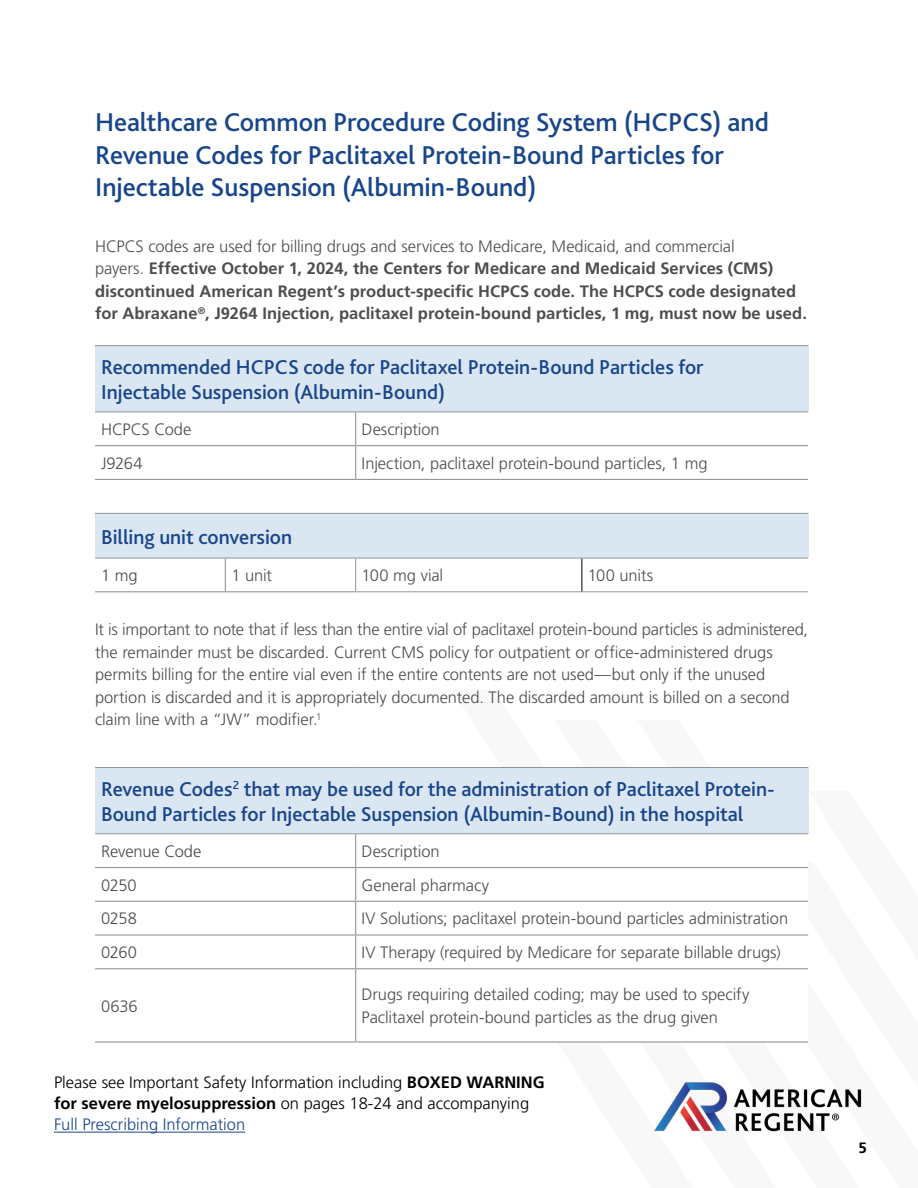
<style>
.page{position:relative;width:918px;height:1188px;background:#fff}
.page>*{position:absolute;margin:0;border:0;box-sizing:border-box;transform-origin:0 0}
.t1{font:500 27px/32.4px "Bliss";letter-spacing:-.005em;color:#18468a}
.t2{font:500 21px/25.2px "Bliss";letter-spacing:-.005em;color:#18468a}
.t3{font:300 16.5px/22.5px "Frutiger LT Pro";letter-spacing:-.005em;color:#4d4d4f}
.t4{font:700 16.5px/22.5px "Frutiger LT Pro";color:#4d4d4f}
.t5{font:300 16.5px/21px "Frutiger LT Pro";color:#000}
.t6{font:700 15px "Frutiger LT Pro";color:#000}
.s1{font-weight:300}
.s2{font-weight:700}
.s3{color:#18468a}
</style>
<div class="page">
<hr style="left:54px;top:1132px;width:191px;height:1px;background:#18468a">
<img style="left:654px;top:1082px;width:208px;height:50px">
<div style="left:95px;top:346px;width:713px;height:66px;background:#dbe6f3"></div>
<hr style="left:355px;top:412px;width:1px;height:33px;background:#939598">
<hr style="left:95px;top:445px;width:261px;height:1px;background:#939598">
<hr style="left:356px;top:445px;width:452px;height:1px;background:#939598">
<hr style="left:355px;top:446px;width:1px;height:33px;background:#939598">
<hr style="left:95px;top:479px;width:261px;height:1px;background:#939598">
<hr style="left:356px;top:479px;width:452px;height:1px;background:#939598">
<hr style="left:95px;top:345px;width:261px;height:1px;background:#939598">
<hr style="left:356px;top:345px;width:452px;height:1px;background:#939598">
<hr style="left:95px;top:412px;width:261px;height:1px;background:#939598">
<hr style="left:356px;top:412px;width:452px;height:1px;background:#939598">
<div style="left:95px;top:513px;width:713px;height:45px;background:#dbe6f3"></div>
<hr style="left:225px;top:558px;width:1px;height:33px;background:#939598">
<hr style="left:95px;top:591px;width:130px;height:1px;background:#939598">
<hr style="left:225px;top:591px;width:130px;height:1px;background:#939598">
<hr style="left:582px;top:591px;width:226px;height:1px;background:#939598">
<hr style="left:355px;top:558px;width:1px;height:33px;background:#939598">
<hr style="left:355px;top:591px;width:227px;height:1px;background:#939598">
<hr style="left:582px;top:558px;width:1px;height:33px;background:#000">
<hr style="left:95px;top:513px;width:130px;height:1px;background:#939598">
<hr style="left:225px;top:513px;width:131px;height:1px;background:#939598">
<hr style="left:356px;top:513px;width:226px;height:1px;background:#939598">
<hr style="left:582px;top:513px;width:226px;height:1px;background:#939598">
<hr style="left:95px;top:558px;width:130px;height:1px;background:#939598">
<hr style="left:225px;top:558px;width:131px;height:1px;background:#939598">
<hr style="left:356px;top:558px;width:226px;height:1px;background:#939598">
<hr style="left:582px;top:558px;width:226px;height:1px;background:#939598">
<div style="left:95px;top:767px;width:713px;height:67px;background:#dbe6f3"></div>
<svg style="left:95px;top:834px;width:713px;height:207px"></svg>
<hr style="left:355px;top:834px;width:1px;height:33px;background:#939598">
<hr style="left:95px;top:867px;width:261px;height:1px;background:#939598">
<hr style="left:356px;top:867px;width:452px;height:1px;background:#939598">
<hr style="left:355px;top:868px;width:1px;height:33px;background:#939598">
<hr style="left:95px;top:901px;width:261px;height:1px;background:#939598">
<hr style="left:356px;top:901px;width:452px;height:1px;background:#939598">
<hr style="left:355px;top:902px;width:1px;height:32px;background:#939598">
<hr style="left:95px;top:934px;width:261px;height:2px;background:#939598">
<hr style="left:356px;top:934px;width:452px;height:2px;background:#939598">
<hr style="left:355px;top:936px;width:1px;height:32px;background:#939598">
<hr style="left:95px;top:968px;width:261px;height:1px;background:#939598">
<hr style="left:356px;top:968px;width:452px;height:1px;background:#939598">
<hr style="left:355px;top:969px;width:1px;height:72px;background:#939598">
<hr style="left:95px;top:1041px;width:261px;height:2px;background:#939598">
<hr style="left:356px;top:1041px;width:452px;height:2px;background:#939598">
<hr style="left:95px;top:767px;width:261px;height:1px;background:#939598">
<hr style="left:356px;top:767px;width:452px;height:1px;background:#939598">
<hr style="left:95px;top:833px;width:261px;height:1px;background:#939598">
<hr style="left:356px;top:833px;width:452px;height:1px;background:#939598">
<h1 class="t1" style="left:95px;top:106px;width:675px">Healthcare Common Procedure Coding System (HCPCS) and<br>Revenue Codes for Paclitaxel Protein-Bound Particles for<br>Injectable Suspension (Albumin-Bound)</h1>
<p class="t4" style="left:95px;top:235px;width:713px"><span class="s1">HCPCS codes are used for billing drugs and services to Medicare, Medicaid, and commercial<br>payers.</span> Effective October 1, 2024, the Centers for Medicare and Medicaid Services (CMS) discontinued American Regent’s product-specific HCPCS code. The HCPCS code designated for Abraxane<sup>®</sup>, J9264 Injection, paclitaxel protein-bound particles, 1 mg, must now be used.</p>
<p class="t2" style="left:101px;top:355px;width:604px">Recommended HCPCS code for Paclitaxel Protein-Bound Particles for<br>Injectable Suspension (Albumin-Bound)</p>
<p class="t3" style="left:101px;top:418px;width:92px">HCPCS Code</p>
<p class="t3" style="left:362px;top:418px;width:80px">Description</p>
<p class="t3" style="left:101px;top:452px;width:43px">J9264</p>
<p class="t3" style="left:362px;top:452px;width:347px">Injection, paclitaxel protein-bound particles, 1 mg</p>
<p class="t2" style="left:101px;top:524px;width:193px">Billing unit conversion</p>
<p class="t3" style="left:101px;top:564px;width:38px">1 mg</p>
<p class="t3" style="left:231px;top:564px;width:42px">1 unit</p>
<p class="t3" style="left:362px;top:564px;width:83px">100 mg vial</p>
<p class="t3" style="left:588px;top:564px;width:67px">100 units</p>
<p class="t3" style="left:95px;top:618px;width:715px">It is important to note that if less than the entire vial of paclitaxel protein-bound particles is administered, the remainder must be discarded. Current CMS policy for outpatient or office-administered drugs permits billing for the entire vial even if the entire contents are not used—but only if the unused portion is discarded and it is appropriately documented. The discarded amount is billed on a second claim line with a “JW” modifier.<sup>1</sup></p>
<p class="t2" style="left:101px;top:776px;width:675px">Revenue Codes<sup>2</sup> that may be used for the administration of Paclitaxel Protein-<br>Bound Particles for Injectable Suspension (Albumin-Bound) in the hospital</p>
<p class="t3" style="left:101px;top:840px;width:102px">Revenue Code</p>
<p class="t3" style="left:362px;top:840px;width:80px">Description</p>
<p class="t3" style="left:101px;top:874px;width:37px">0250</p>
<p class="t3" style="left:362px;top:874px;width:129px">General pharmacy</p>
<p class="t3" style="left:101px;top:907px;width:37px">0258</p>
<p class="t3" style="left:362px;top:907px;width:428px">IV Solutions; paclitaxel protein-bound particles administration</p>
<p class="t3" style="left:101px;top:941px;width:37px">0260</p>
<p class="t3" style="left:362px;top:941px;width:420px">IV Therapy (required by Medicare for separate billable drugs)</p>
<p class="t3" style="left:101px;top:995px;width:38px">0636</p>
<p class="t3" style="left:362px;top:983px;width:389px">Drugs requiring detailed coding; may be used to specify<br>Paclitaxel protein-bound particles as the drug given</p>
<p class="t5" style="left:54px;top:1072px;width:492px">Please see Important Safety Information including <span class="s2">BOXED WARNING for severe myelosuppression</span> on pages 18-24 and accompanying<br><span class="s3">Full Prescribing Information</span></p>
<p class="t6" style="left:858px;top:1139px;width:10px">5</p>
</div>
